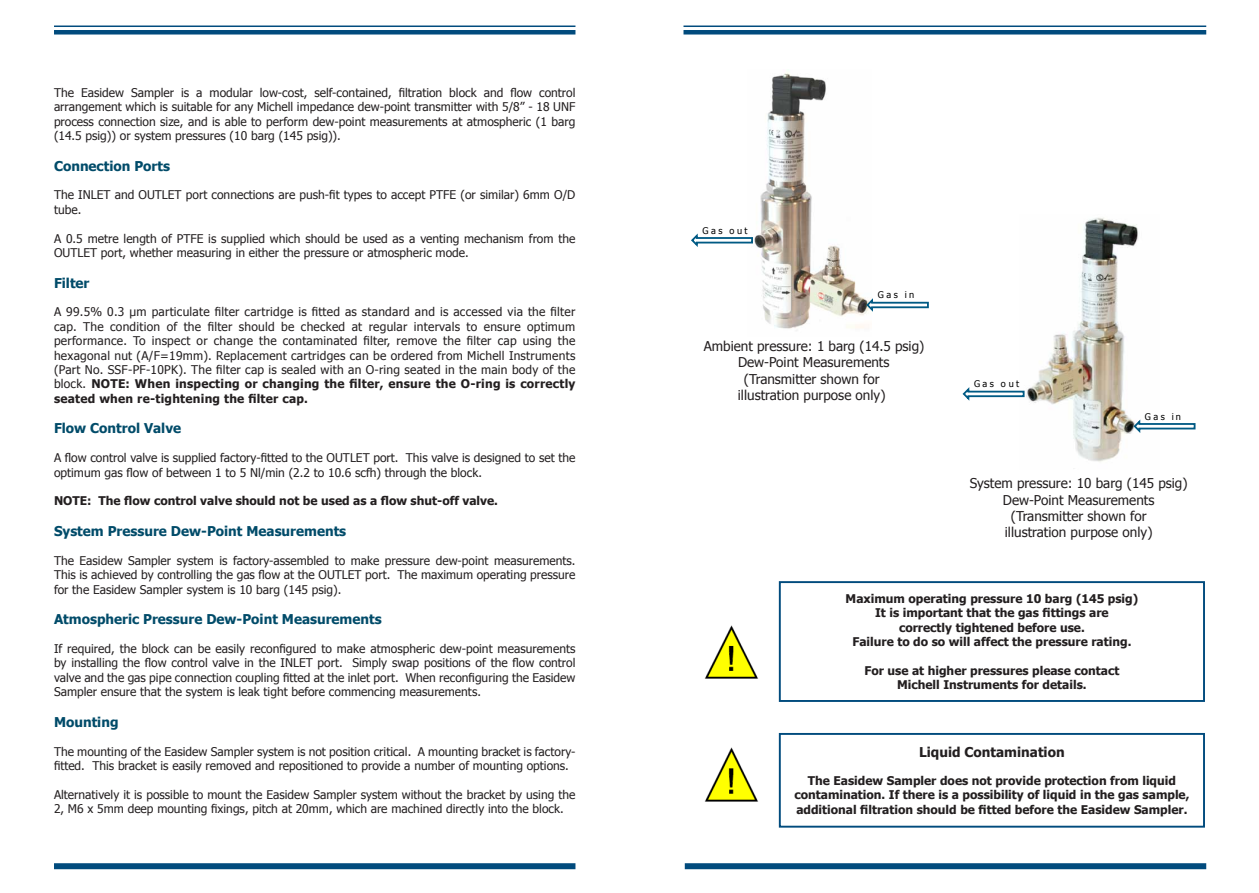
<style>
.page{position:relative;width:1259px;height:893px;background:#fff}
.page>*{position:absolute;margin:0;border:0;box-sizing:border-box;transform-origin:0 0}
.t1{font:13.5px/16.2px "Tahoma";color:#231f20;text-align:center}
.t2{font:700 13.5px "Tahoma";color:#014b69}
.t3{font:700 13.5px "Tahoma";color:#231f20}
.t4{font:12px/14.4px "Tahoma";color:#231f20}
.t5{font:700 12px/14.4px "Tahoma";color:#231f20;text-align:center}
.t6{font:9.15px "Tahoma";letter-spacing:.265em;color:#000}
.s1{font-weight:700}
</style>
<div class="page">
<hr style="left:54px;top:26px;width:521px;height:1px;background:#014b7d">
<div style="left:54px;top:30px;width:521px;height:5px;background:#014b7d"></div>
<hr style="left:683px;top:26px;width:523px;height:1px;background:#014b7d">
<div style="left:683px;top:30px;width:523px;height:5px;background:#014b7d"></div>
<div style="left:54px;top:863px;width:521px;height:6px;background:#014b7d"></div>
<div style="left:685px;top:863px;width:521px;height:6px;background:#014b7d"></div>
<img style="left:704px;top:625px;width:55px;height:54px">
<div style="left:779px;top:581px;width:426px;height:121px;border:2px solid #014b7d"></div>
<img style="left:704px;top:747px;width:55px;height:55px">
<div style="left:779px;top:733px;width:426px;height:95px;border:2px solid #014b7d"></div>
<img style="left:754px;top:73px;width:111px;height:258px">
<svg style="left:865px;top:298px;width:64px;height:16px"></svg>
<svg style="left:691px;top:233px;width:62px;height:14px"></svg>
<img style="left:1026px;top:217px;width:112px;height:245px">
<svg style="left:1132px;top:417px;width:64px;height:18px"></svg>
<svg style="left:962px;top:387px;width:63px;height:14px"></svg>
<p class="t4" style="left:54px;top:85px;width:523px;text-align:justify">The Easidew Sampler is a modular low-cost, self-contained, filtration block and flow control arrangement which is suitable for any Michell impedance dew-point transmitter with 5/8” - 18 UNF process connection size, and is able to perform dew-point measurements at atmospheric (1 barg (14.5 psig)) or system pressures (10 barg (145 psig)).</p>
<p class="t2" style="left:54px;top:156px;width:117px">Connection Ports</p>
<p class="t4" style="left:54px;top:187px;width:523px">The INLET and OUTLET port connections are push-fit types to accept PTFE (or similar) 6mm O/D tube.</p>
<p class="t4" style="left:54px;top:230px;width:523px">A 0.5 metre length of PTFE is supplied which should be used as a venting mechanism from the<br>OUTLET port, whether measuring in either the pressure or atmospheric mode.</p>
<p class="t2" style="left:54px;top:273px;width:37px">Filter</p>
<p class="t4" style="left:54px;top:304px;width:523px;text-align:justify">A 99.5% 0.3 μm particulate filter cartridge is fitted as standard and is accessed via the filter cap. The condition of the filter should be checked at regular intervals to ensure optimum performance. To inspect or change the contaminated filter, remove the filter cap using the hexagonal nut (A/F=19mm). Replacement cartridges can be ordered from Michell Instruments (Part No. SSF-PF-10PK). The filter cap is sealed with an O-ring seated in the main body of the block. <span class="s1">NOTE: When inspecting or changing the filter, ensure the O-ring is correctly seated when re-tightening the filter cap.</span></p>
<p class="t2" style="left:54px;top:419px;width:129px">Flow Control Valve</p>
<p class="t4" style="left:54px;top:450px;width:523px">A flow control valve is supplied factory-fitted to the OUTLET port. This valve is designed to set the optimum gas flow of between 1 to 5 Nl/min (2.2 to 10.6 scfh) through the block.</p>
<p class="t5" style="left:54px;top:493px;width:445px">NOTE: The flow control valve should not be used as a flow shut-off valve.</p>
<p class="t2" style="left:54px;top:522px;width:294px">System Pressure Dew-Point Measurements</p>
<p class="t4" style="left:54px;top:553px;width:523px;text-align:justify">The Easidew Sampler system is factory-assembled to make pressure dew-point measurements.<br>This is achieved by controlling the gas flow at the OUTLET port. The maximum operating pressure for the Easidew Sampler system is 10 barg (145 psig).</p>
<p class="t2" style="left:54px;top:610px;width:329px">Atmospheric Pressure Dew-Point Measurements</p>
<p class="t4" style="left:54px;top:641px;width:523px;text-align:justify">If required, the block can be easily reconfigured to make atmospheric dew-point measurements by installing the flow control valve in the INLET port. Simply swap positions of the flow control valve and the gas pipe connection coupling fitted at the inlet port. When reconfiguring the Easidew Sampler ensure that the system is leak tight before commencing measurements.</p>
<p class="t2" style="left:54px;top:712px;width:66px">Mounting</p>
<p class="t4" style="left:54px;top:743px;width:523px">The mounting of the Easidew Sampler system is not position critical. A mounting bracket is factory&shy;fitted. This bracket is easily removed and repositioned to provide a number of mounting options.</p>
<p class="t4" style="left:54px;top:787px;width:523px">Alternatively it is possible to mount the Easidew Sampler system without the bracket by using the<br>2, M6 x 5mm deep mounting fixings, pitch at 20mm, which are machined directly into the block.</p>
<p class="t6" style="left:702px;top:224px;width:47px">Gas out</p>
<p class="t6" style="left:878px;top:289px;width:38px">Gas in</p>
<p class="t1" style="left:704px;top:337px;width:222px">Ambient pressure: 1 barg (14.5 psig)<br>Dew-Point Measurements (Transmitter shown for<br>illustration purpose only)</p>
<p class="t6" style="left:974px;top:378px;width:47px">Gas out</p>
<p class="t6" style="left:1144px;top:410px;width:38px">Gas in</p>
<p class="t1" style="left:969px;top:475px;width:219px">System pressure: 10 barg (145 psig)<br>Dew-Point Measurements (Transmitter shown for<br>illustration purpose only)</p>
<p class="t5" style="left:845px;top:591px;width:294px">Maximum operating pressure 10 barg (145 psig)<br>It is important that the gas fittings are<br>correctly tightened before use.<br>Failure to do so will affect the pressure rating.</p>
<p class="t5" style="left:864px;top:663px;width:256px">For use at higher pressures please contact<br>Michell Instruments for details.</p>
<p class="t3" style="left:919px;top:743px;width:147px">Liquid Contamination</p>
<p class="t5" style="left:794px;top:773px;width:396px">The Easidew Sampler does not provide protection from liquid contamination. If there is a possibility of liquid in the gas sample, additional filtration should be fitted before the Easidew Sampler.</p>
</div>
